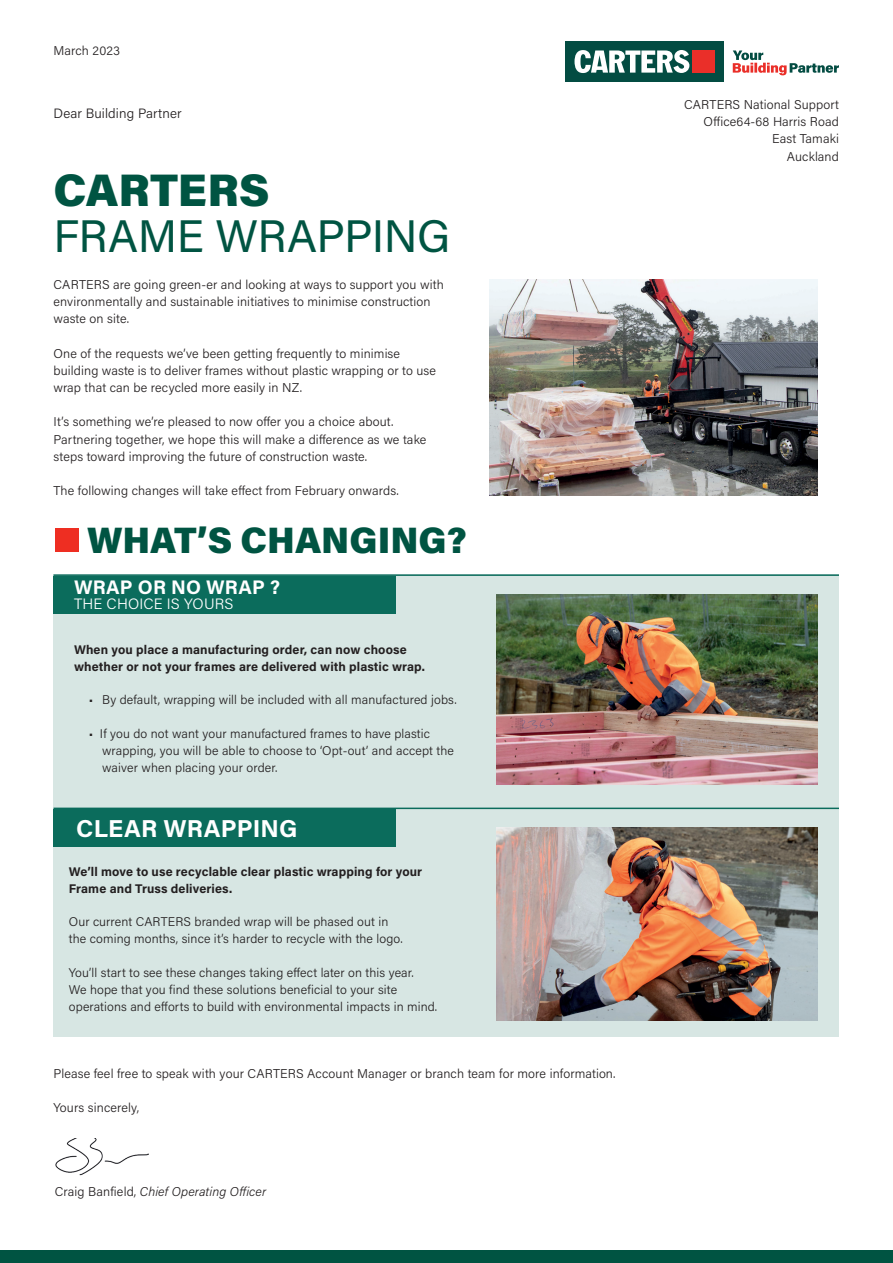
<style>
.page{position:relative;width:893px;height:1263px;background:#fff}
.page>*{position:absolute;margin:0;border:0;box-sizing:border-box;transform-origin:0 0}
.t1{font:45.6px "Acumin Pro";letter-spacing:-.01em;color:#005442}
.t2{font:900 45.6px "Acumin Pro";color:#005442}
.t3{font:900 36.75px "Acumin Pro";color:#005442}
.t4{font:700 24.45px "Acumin Pro";letter-spacing:.005em;color:#fff}
.t5{font:700 19.65px "Acumin Pro";letter-spacing:.005em;color:#fff}
.t6{font:300 15px "Acumin Pro";letter-spacing:.01em;color:#fff}
.t7{font:300 13.5px "Acumin Pro";letter-spacing:.01em;color:#231f20}
.t8{font:300 12.75px/17.2px "Acumin Pro";letter-spacing:.01em;color:#231f20}
.t9{font:italic 300 12.75px "Acumin Pro";letter-spacing:.01em;color:#231f20}
.t10{font:300 12.6px/17px "Acumin Pro";letter-spacing:.01em;color:#231f20}
.t11{font:700 12.6px/17px "Acumin Pro";letter-spacing:.01em;color:#231f20}
.s1{font-style:normal}
</style>
<div class="page">
<div style="left:54px;top:574px;width:785px;height:462px;background:#d7e6e3"></div>
<div style="left:565px;top:41px;width:158px;height:41px;background:#034c42"></div>
<svg style="left:733px;top:50px;width:106px;height:25px"></svg>
<svg style="left:574px;top:50px;width:115px;height:23px"></svg>
<div style="left:692px;top:50px;width:22px;height:23px;background:#ea2f29"></div>
<img style="left:489px;top:280px;width:328px;height:215px">
<div style="left:54px;top:809px;width:342px;height:38px;background:#0b6c5c"></div>
<img style="left:497px;top:595px;width:320px;height:189px">
<hr style="left:54px;top:807px;width:785px;height:2px;background:#0b6c5c">
<img style="left:497px;top:827px;width:320px;height:193px">
<div style="left:0;top:1250px;width:893px;height:13px;background:#005442"></div>
<div style="left:55px;top:527px;width:24px;height:24px;background:#ee2e22"></div>
<div style="left:54px;top:576px;width:342px;height:37px;background:#0b6c5c"></div>
<hr style="left:54px;top:574px;width:785px;height:2px;background:#0b6c5c">
<img style="left:55px;top:1138px;width:94px;height:38px">
<p class="t8" style="left:54px;top:41px;width:68px">March 2023</p>
<p class="t7" style="left:54px;top:104px;width:130px">Dear Building Partner</p>
<h1 class="t2" style="left:54px;top:158px;width:218px">CARTERS</h1>
<h1 class="t1" style="left:54px;top:204px;width:398px">FRAME WRAPPING</h1>
<p class="t8" style="left:54px;top:275px;width:392px">CARTERS are going green-er and looking at ways to support you with environmentally and sustainable initiatives to minimise construction waste on site.</p>
<p class="t8" style="left:54px;top:344px;width:384px">One of the requests we’ve been getting frequently to minimise building waste is to deliver frames without plastic wrapping or to use wrap that can be recycled more easily in NZ.</p>
<p class="t8" style="left:54px;top:413px;width:374px">It’s something we’re pleased to now offer you a choice about.<br>Partnering together, we hope this will make a difference as we take steps toward improving the future of construction waste.</p>
<p class="t8" style="left:54px;top:482px;width:347px">The following changes will take effect from February onwards.</p>
<h2 class="t3" style="left:87px;top:514px;width:381px">WHAT’S CHANGING?</h2>
<h3 class="t5" style="left:74px;top:573px;width:208px">WRAP OR NO WRAP ?</h3>
<p class="t6" style="left:74px;top:594px;width:161px">THE CHOICE IS YOURS</p>
<p class="t11" style="left:74px;top:640px;width:352px">When you place a manufacturing order, can now choose whether or not your frames are delivered with plastic wrap.</p>
<p class="t10" style="left:89px;top:691px;width:369px">• By default, wrapping will be included with all manufactured jobs.</p>
<p class="t10" style="left:102px;top:725px;width:353px;text-indent:-13px">• If you do not want your manufactured frames to have plastic wrapping, you will be able to choose to ‘Opt-out’ and accept the waiver when placing your order.</p>
<h3 class="t4" style="left:76px;top:811px;width:223px">CLEAR WRAPPING</h3>
<p class="t11" style="left:69px;top:862px;width:355px">We’ll move to use recyclable clear plastic wrapping for your<br>Frame and Truss deliveries.</p>
<p class="t10" style="left:69px;top:913px;width:335px">Our current CARTERS branded wrap will be phased out in the coming months, since it’s harder to recycle with the logo.</p>
<p class="t10" style="left:69px;top:964px;width:370px">You’ll start to see these changes taking effect later on this year.<br>We hope that you find these solutions beneficial to your site operations and efforts to build with environmental impacts in mind.</p>
<p class="t8" style="left:54px;top:1064px;width:563px">Please feel free to speak with your CARTERS Account Manager or branch team for more information.</p>
<p class="t8" style="left:54px;top:1098px;width:87px">Yours sincerely,</p>
<p class="t9" style="left:55px;top:1182px;width:213px"><span class="s1">Craig Banfield,</span> Chief Operating Officer</p>
<p class="t8" style="left:684px;top:95px;width:156px;text-align:right">CARTERS National Support<br>Office64-68 Harris Road<br>East Tamaki<br>Auckland</p>
</div>
